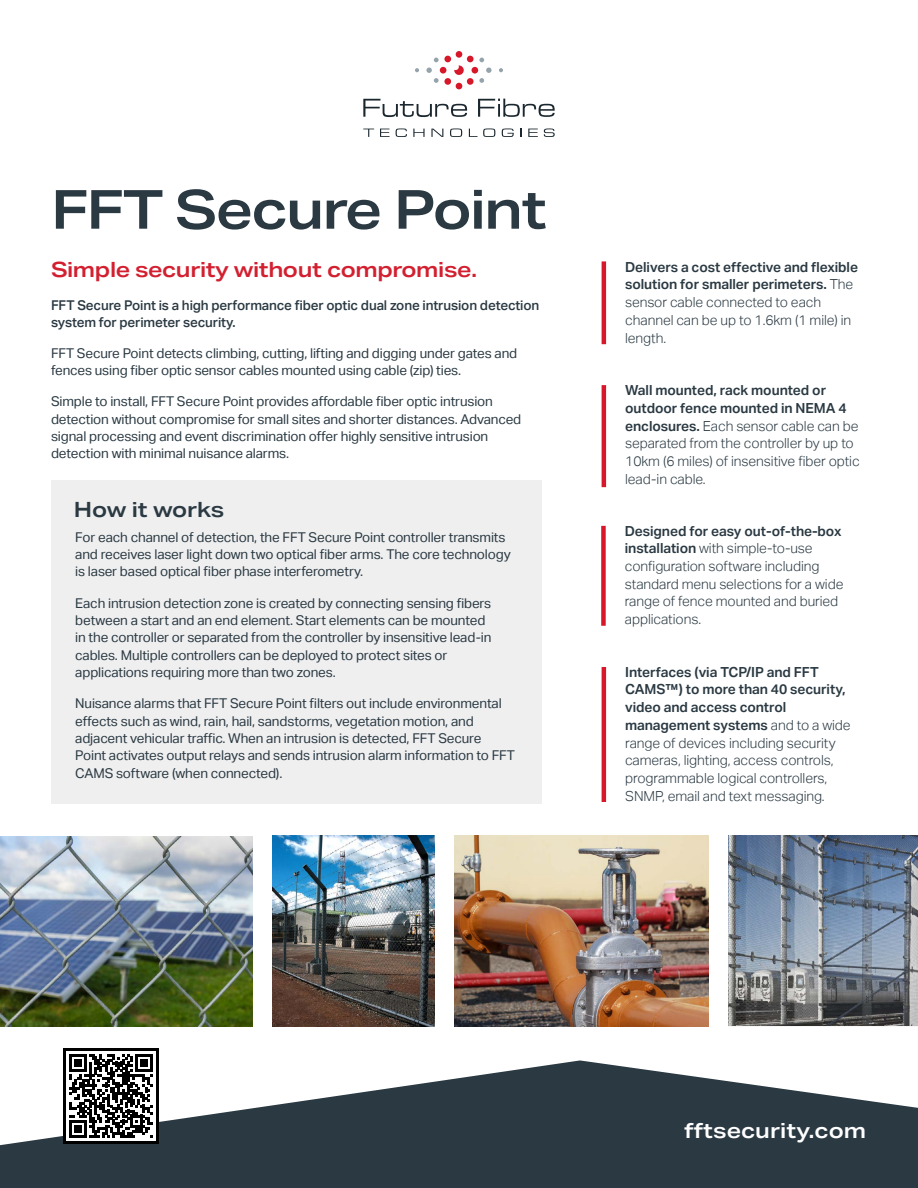
<style>
.page{position:relative;width:918px;height:1188px;background:#fff}
.page>*{position:absolute;margin:0;border:0;box-sizing:border-box;transform-origin:0 0}
.t1{font:600 54px "Aktiv Grotesk Ex";letter-spacing:-.03em;color:#2a3942}
.t2{font:600 21px "Aktiv Grotesk Ex";letter-spacing:-.02em;color:#d32030}
.t3{font:600 21px "Aktiv Grotesk Ex";color:#fff}
.t4{font:600 21px "Aktiv Grotesk Ex";letter-spacing:-.01em;color:#2a3942}
.t5{font:300 13.8px/17.7px "Aktiv Grotesk";letter-spacing:-.005em;color:#2a3942}
.t6{font:13.5px/17.4px "Aktiv Grotesk";letter-spacing:-.01em;color:#2a3942}
.t7{font:500 13.5px/17.4px "Aktiv Grotesk";letter-spacing:-.01em;color:#2a3942}
.s1{font-weight:600}
</style>
<div class="page">
<svg style="left:0;top:1060px;width:918px;height:128px;fill:#2a3942"></svg>
<svg style="left:363px;top:99px;width:104px;height:18px"></svg>
<svg style="left:478px;top:99px;width:77px;height:18px"></svg>
<svg style="left:363px;top:129px;width:11px;height:8px"></svg>
<svg style="left:380px;top:129px;width:10px;height:8px"></svg>
<svg style="left:396px;top:128px;width:11px;height:9px"></svg>
<svg style="left:413px;top:129px;width:12px;height:8px"></svg>
<svg style="left:431px;top:129px;width:12px;height:8px"></svg>
<svg style="left:450px;top:128px;width:12px;height:9px"></svg>
<svg style="left:469px;top:128px;width:26px;height:9px"></svg>
<svg style="left:502px;top:128px;width:12px;height:9px"></svg>
<svg style="left:528px;top:129px;width:10px;height:8px"></svg>
<svg style="left:544px;top:128px;width:11px;height:9px"></svg>
<svg style="left:479px;top:58px;width:5px;height:4px"></svg>
<svg style="left:479px;top:68px;width:13px;height:15px"></svg>
<svg style="left:499px;top:68px;width:4px;height:4px"></svg>
<svg style="left:434px;top:58px;width:5px;height:4px"></svg>
<svg style="left:426px;top:68px;width:13px;height:15px"></svg>
<svg style="left:415px;top:68px;width:4px;height:4px"></svg>
<div style="left:456px;top:51px;width:6px;height:7px;background:#d7182a;border-radius:50%"></div>
<svg style="left:454px;top:65px;width:10px;height:10px"></svg>
<div style="left:467px;top:56px;width:7px;height:6px;background:#d7182a;border-radius:50%"></div>
<div style="left:472px;top:67px;width:6px;height:7px;background:#d7182a;border-radius:50%"></div>
<div style="left:467px;top:78px;width:7px;height:7px;background:#d7182a;border-radius:50%"></div>
<div style="left:444px;top:56px;width:7px;height:6px;background:#d7182a;border-radius:50%"></div>
<div style="left:440px;top:67px;width:6px;height:7px;background:#d7182a;border-radius:50%"></div>
<div style="left:444px;top:78px;width:7px;height:7px;background:#d7182a;border-radius:50%"></div>
<svg style="left:456px;top:83px;width:6px;height:6px"></svg>
<div style="left:63px;top:1048px;width:96px;height:96px;background:#000"></div>
<div style="left:66px;top:1051px;width:90px;height:90px;background:#fff"></div>
<svg style="left:69px;top:1054px;width:84px;height:84px"></svg>
<hr style="left:602px;top:261px;width:4px;height:83px;background:#d7182a">
<hr style="left:602px;top:385px;width:4px;height:102px;background:#d7182a">
<div style="left:601px;top:526px;width:5px;height:100px;background:#d7182a"></div>
<hr style="left:602px;top:667px;width:4px;height:135px;background:#d7182a">
<div style="left:52px;top:481px;width:490px;height:323px;background:#efeff0"></div>
<img style="left:273px;top:836px;width:161px;height:191px">
<img style="left:729px;top:836px;width:189px;height:189px">
<img style="left:0;top:836px;width:253px;height:191px">
<img style="left:455px;top:836px;width:253px;height:191px">
<h1 class="t1" style="left:51px;top:178px;width:497px">FFT Secure Point</h1>
<h2 class="t2" style="left:51px;top:257px;width:428px">Simple security without compromise.</h2>
<p class="t7" style="left:51px;top:297px;width:490px">FFT Secure Point is a high performance fiber optic dual zone intrusion detection system for perimeter security.</p>
<p class="t6" style="left:51px;top:345px;width:468px">FFT Secure Point detects climbing, cutting, lifting and digging under gates and fences using fiber optic sensor cables mounted using cable (zip) ties.</p>
<p class="t6" style="left:51px;top:393px;width:472px">Simple to install, FFT Secure Point provides affordable fiber optic intrusion detection without compromise for small sites and shorter distances. Advanced signal processing and event discrimination offer highly sensitive intrusion detection with minimal nuisance alarms.</p>
<h2 class="t4" style="left:74px;top:497px;width:152px">How it works</h2>
<p class="t6" style="left:75px;top:528px;width:437px">For each channel of detection, the FFT Secure Point controller transmits and receives laser light down two optical fiber arms. The core technology is laser based optical fiber phase interferometry.</p>
<p class="t6" style="left:75px;top:594px;width:418px">Each intrusion detection zone is created by connecting sensing fibers between a start and an end element. Start elements can be mounted in the controller or separated from the controller by insensitive lead-in cables. Multiple controllers can be deployed to protect sites or applications requiring more than two zones.</p>
<p class="t6" style="left:75px;top:695px;width:441px">Nuisance alarms that FFT Secure Point filters out include environmental effects such as wind, rain, hail, sandstorms, vegetation motion, and adjacent vehicular traffic. When an intrusion is detected, FFT Secure Point activates output relays and sends intrusion alarm information to FFT CAMS software (when connected).</p>
<p class="t5" style="left:625px;top:258px;width:234px"><span class="s1">Delivers a cost effective and flexible solution for smaller perimeters.</span> The sensor cable connected to each channel can be up to 1.6km (1 mile) in length.</p>
<p class="t5" style="left:625px;top:382px;width:236px"><span class="s1">Wall mounted, rack mounted or outdoor fence mounted in NEMA 4 enclosures.</span> Each sensor cable can be separated from the controller by up to<br>10km (6 miles) of insensitive fiber optic lead-in cable.</p>
<p class="t5" style="left:625px;top:522px;width:220px"><span class="s1">Designed for easy out-of-the-box installation</span> with simple-to-use configuration software including standard menu selections for a wide range of fence mounted and buried applications.</p>
<p class="t5" style="left:625px;top:663px;width:227px"><span class="s1">Interfaces (via TCP/IP and FFT<br>CAMS™) to more than 40 security, video and access control management systems</span> and to a wide range of devices including security cameras, lighting, access controls, programmable logical controllers,<br>SNMP, email and text messaging.</p>
<h2 class="t3" style="left:684px;top:1118px;width:184px">fftsecurity.com</h2>
</div>
